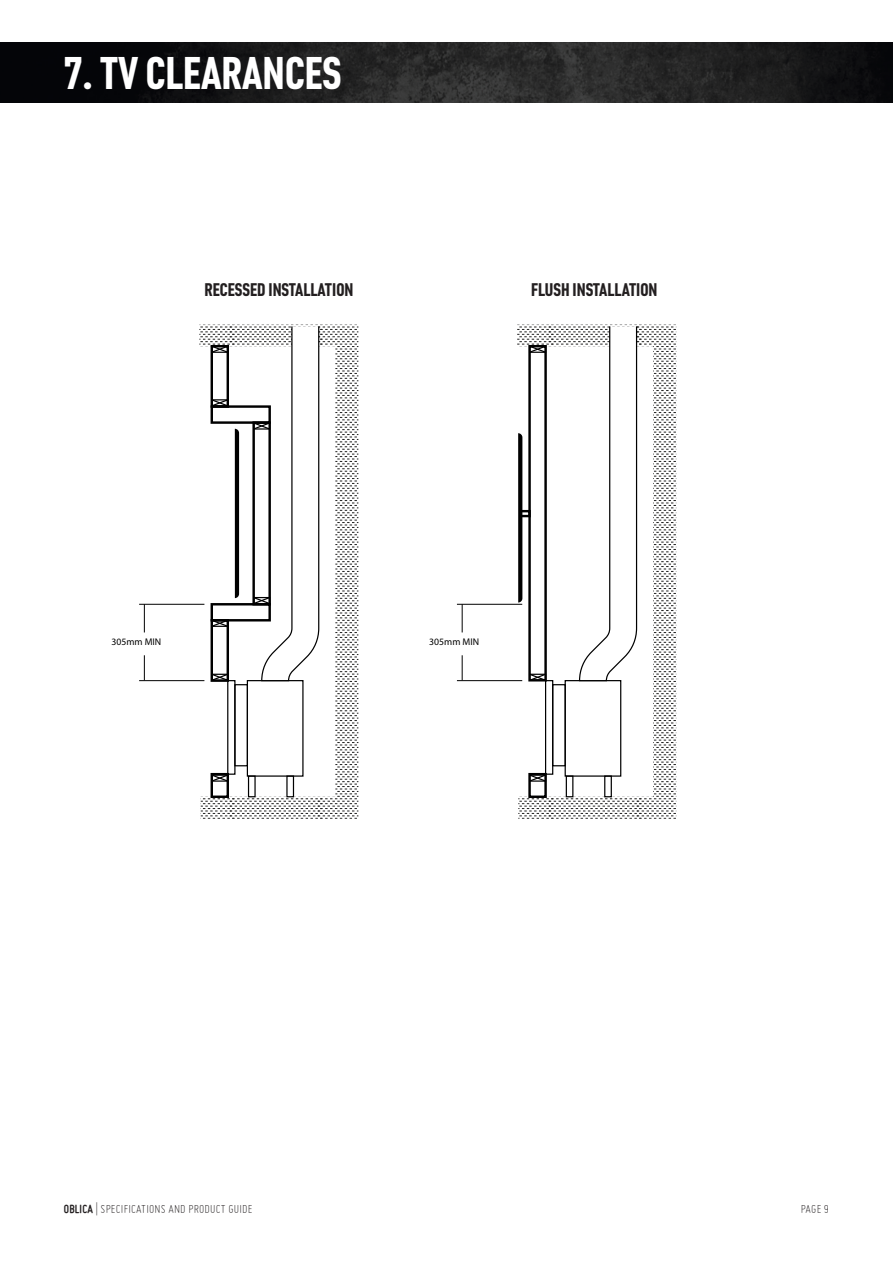
<style>
.page{position:relative;width:893px;height:1263px;background:#fff}
.page>*{position:absolute;margin:0;border:0;box-sizing:border-box;transform-origin:0 0}
.t1{font:700 45px "Plumb Condensed";color:#fff}
.t2{font:700 18px "Plumb Condensed";color:#231f20}
.t3{font:300 12.75px "Miso";letter-spacing:.015em;color:#231f20}
.t4{font:9.75px "Myriad Pro";color:#000}
.s1{font-weight:700}
</style>
<div class="page">
<img style="left:0;top:43px;width:893px;height:59px">
<svg style="left:199px;top:325px;width:159px;height:494px"></svg>
<div style="left:211px;top:345px;width:18px;height:63px;border:2px solid #000"></div>
<div style="left:211px;top:619px;width:18px;height:63px;border:2px solid #000"></div>
<div style="left:211px;top:773px;width:18px;height:25px;border:2px solid #000"></div>
<div style="left:211px;top:405px;width:60px;height:19px;border:2px solid #000"></div>
<div style="left:211px;top:603px;width:60px;height:18px;border:2px solid #000"></div>
<svg style="left:252px;top:325px;width:68px;height:357px"></svg>
<svg style="left:235px;top:429px;width:4px;height:169px"></svg>
<hr style="left:139px;top:680px;width:65px;height:1px;background:#000">
<hr style="left:139px;top:604px;width:65px;height:1px;background:#000">
<svg style="left:144px;top:604px;width:1px;height:28px"></svg>
<svg style="left:144px;top:655px;width:1px;height:25px"></svg>
<svg style="left:517px;top:325px;width:159px;height:494px"></svg>
<div style="left:528px;top:345px;width:19px;height:336px;border:2px solid #000"></div>
<div style="left:528px;top:773px;width:19px;height:25px;border:2px solid #000"></div>
<svg style="left:578px;top:325px;width:60px;height:357px"></svg>
<svg style="left:518px;top:433px;width:4px;height:169px"></svg>
<hr style="left:457px;top:680px;width:65px;height:1px;background:#000">
<hr style="left:457px;top:604px;width:65px;height:1px;background:#000">
<svg style="left:462px;top:604px;width:1px;height:28px"></svg>
<svg style="left:462px;top:655px;width:1px;height:25px"></svg>
<div style="left:519px;top:510px;width:12px;height:7px;border:2px solid #000"></div>
<h1 class="t1" style="left:64px;top:48px;width:279px">7. TV CLEARANCES</h1>
<h2 class="t2" style="left:205px;top:279px;width:150px">RECESSED INSTALLATION</h2>
<h2 class="t2" style="left:531px;top:279px;width:128px">FLUSH INSTALLATION</h2>
<p class="t4" style="left:111px;top:636px;width:51px">305mm MIN</p>
<p class="t4" style="left:429px;top:636px;width:51px">305mm MIN</p>
<p class="t3" style="left:64px;top:1202px;width:190px"><span class="s1">OBLICA</span> | SPECIFICATIONS AND PRODUCT GUIDE</p>
<p class="t3" style="left:801px;top:1201px;width:30px">PAGE 9</p>
</div>
